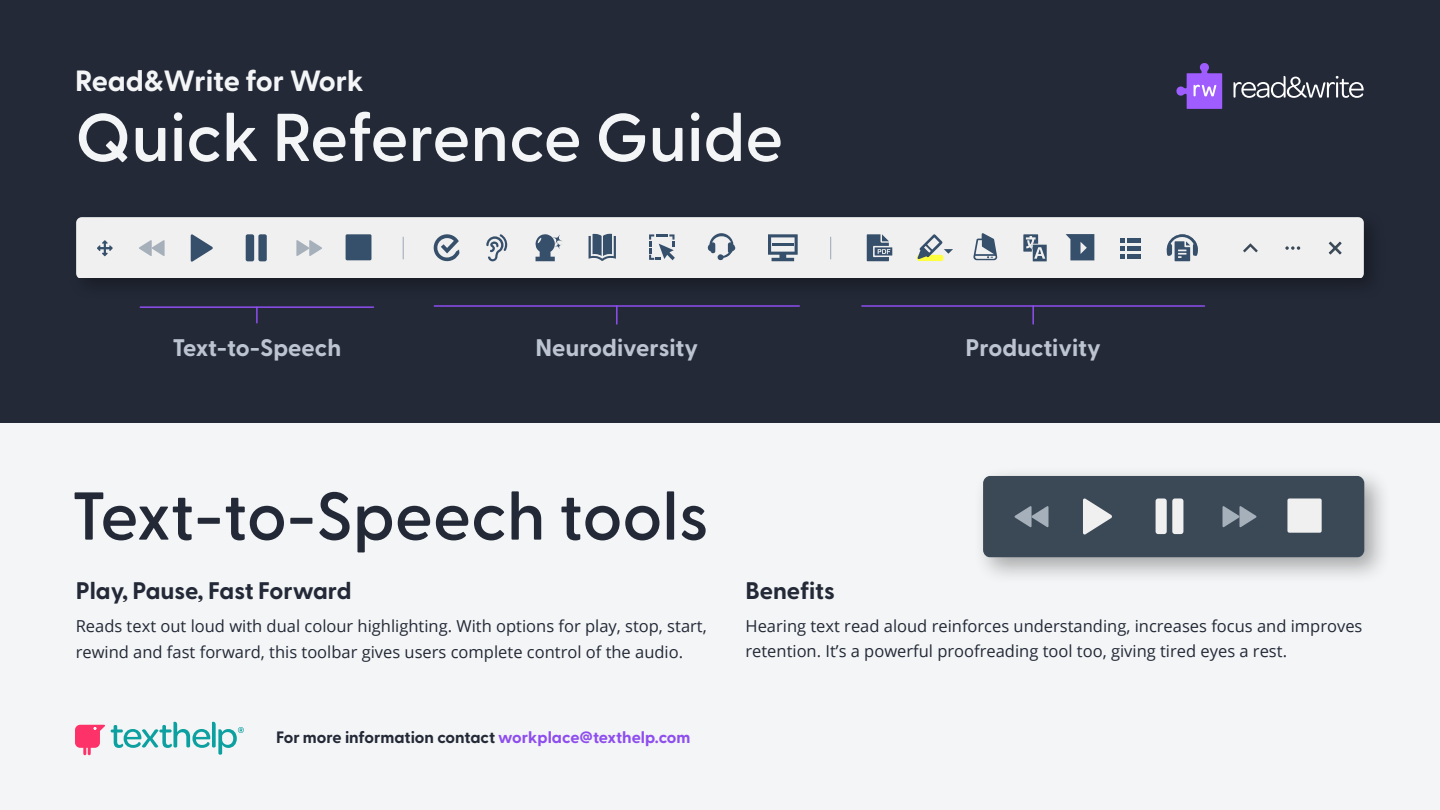
<style>
.page{position:relative;width:1440px;height:810px;background:#fff}
.page>*{position:absolute;margin:0;border:0;box-sizing:border-box;transform-origin:0 0}
.t1{font:600 67.5px "Greycliff CF";color:#f4f5f6}
.t2{font:600 67.5px "Greycliff CF";color:#232937}
.t3{font:700 29.25px "Greycliff CF";letter-spacing:-.005em;color:#f4f5f6}
.t4{font:700 24px "Greycliff CF";color:#bcc3d1}
.t5{font:700 24px "Greycliff CF";color:#232937}
.t6{font:16.5px/25.5px "Open Sans";color:#232937}
.Feature_Subhead{font:700 16.5px "Greycliff CF";color:#232937}
.s1{color:#8e4eef}
</style>
<div class="page">
<div style="left:0;top:423px;width:1440px;height:387px;background:#f4f5f6"></div>
<div style="left:0;top:0;width:1440px;height:423px;background:#232937"></div>
<hr style="left:140px;top:306px;width:234px;height:2px;background:#8e4eef">
<hr style="left:434px;top:305px;width:365px;height:2px;background:#8e4eef">
<hr style="left:862px;top:305px;width:342px;height:2px;background:#8e4eef">
<svg style="left:256px;top:308px;width:2px;height:15px"></svg>
<svg style="left:616px;top:306px;width:2px;height:18px"></svg>
<svg style="left:1032px;top:306px;width:2px;height:18px"></svg>
<svg style="left:1234px;top:76px;width:130px;height:22px"></svg>
<svg style="left:1176px;top:63px;width:46px;height:46px"></svg>
<div style="left:76px;top:217px;width:1288px;height:61px;background:#f0f0f0"></div>
<svg style="left:97px;top:240px;width:16px;height:16px"></svg>
<div style="left:1234px;top:232px;width:32px;height:32px;background:#f0f0f0;border-radius:50%"></div>
<div style="left:1234px;top:232px;width:32px;height:32px;border:1px solid #707070;border-radius:50%"></div>
<svg style="left:1243px;top:243px;width:15px;height:9px"></svg>
<div style="left:1277px;top:232px;width:32px;height:32px;background:#f0f0f0;border-radius:50%"></div>
<div style="left:1277px;top:232px;width:32px;height:32px;border:1px solid #707070;border-radius:50%"></div>
<svg style="left:1285px;top:246px;width:15px;height:4px"></svg>
<div style="left:1319px;top:232px;width:32px;height:32px;background:#f0f0f0;border-radius:50%"></div>
<div style="left:1319px;top:232px;width:32px;height:32px;border:1px solid #707070;border-radius:50%"></div>
<svg style="left:1328px;top:241px;width:14px;height:14px"></svg>
<svg style="left:649px;top:234px;width:26px;height:26px"></svg>
<svg style="left:432px;top:232px;width:27px;height:31px"></svg>
<svg style="left:535px;top:234px;width:27px;height:27px"></svg>
<svg style="left:589px;top:233px;width:27px;height:28px"></svg>
<svg style="left:973px;top:233px;width:24px;height:27px"></svg>
<svg style="left:768px;top:234px;width:30px;height:27px"></svg>
<svg style="left:867px;top:234px;width:25px;height:27px"></svg>
<svg style="left:1167px;top:233px;width:31px;height:28px"></svg>
<svg style="left:1066px;top:234px;width:28px;height:26px"></svg>
<svg style="left:917px;top:234px;width:36px;height:27px"></svg>
<svg style="left:246px;top:234px;width:21px;height:27px"></svg>
<svg style="left:191px;top:234px;width:22px;height:28px"></svg>
<div style="left:346px;top:234px;width:25px;height:26px;background:#364f6b"></div>
<div style="left:1033px;top:245px;width:14px;height:16px;background:#364f6b"></div>
<svg style="left:1023px;top:234px;width:22px;height:25px"></svg>
<svg style="left:403px;top:237px;width:1px;height:22px"></svg>
<svg style="left:830px;top:237px;width:1px;height:22px"></svg>
<svg style="left:139px;top:240px;width:26px;height:16px"></svg>
<svg style="left:296px;top:240px;width:26px;height:16px"></svg>
<svg style="left:486px;top:234px;width:22px;height:27px"></svg>
<svg style="left:708px;top:233px;width:27px;height:27px"></svg>
<hr style="left:1127px;top:254px;width:13px;height:4px;background:#364f6b">
<hr style="left:1127px;top:246px;width:13px;height:4px;background:#364f6b">
<hr style="left:1127px;top:238px;width:13px;height:4px;background:#364f6b">
<svg style="left:1120px;top:238px;width:4px;height:20px"></svg>
<div style="left:973px;top:466px;width:419px;height:119px;background:#000;opacity:.32"></div>
<svg style="left:983px;top:476px;width:381px;height:81px;background:#4c5965"></svg>
<svg style="left:75px;top:722px;width:169px;height:33px"></svg>
<h1 class="t3" style="left:75px;top:63px;width:290px">Read&amp;Write for Work</h1>
<h1 class="t1" style="left:75px;top:97px;width:710px">Quick Reference Guide</h1>
<h3 class="t4" style="left:172px;top:333px;width:170px">Text-to-Speech</h3>
<h3 class="t4" style="left:535px;top:333px;width:164px">Neurodiversity</h3>
<h3 class="t4" style="left:966px;top:333px;width:137px">Productivity</h3>
<h1 class="t2" style="left:71px;top:476px;width:640px">Text-to-Speech tools</h1>
<h2 class="t5" style="left:76px;top:577px;width:277px">Play, Pause, Fast Forward</h2>
<p class="t6" style="left:76px;top:613px;width:633px">Reads text out loud with dual colour highlighting. With options for play, stop, start, rewind and fast forward, this toolbar gives users complete control of the audio.</p>
<p class="Feature_Subhead" style="left:276px;top:727px;width:416px">For more information contact <span class="s1">workplace@texthelp.com</span></p>
<h2 class="t5" style="left:746px;top:576px;width:91px">Benefits</h2>
<p class="t6" style="left:746px;top:613px;width:619px">Hearing text read aloud reinforces understanding, increases focus and improves retention. It’s a powerful proofreading tool too, giving tired eyes a rest.</p>
</div>
